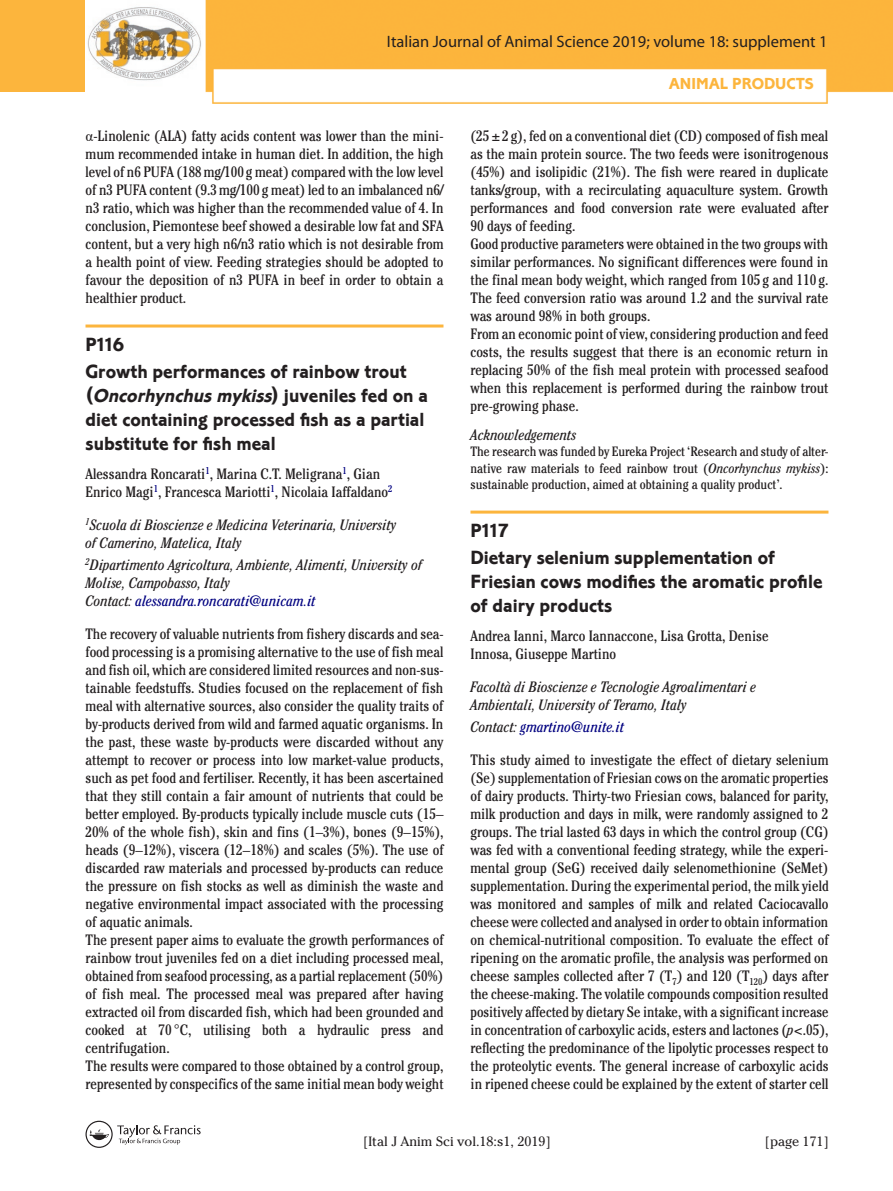
<style>
.page{position:relative;width:893px;height:1191px;background:#fff}
.page>*{position:absolute;margin:0;border:0;box-sizing:border-box;transform-origin:0 0}
.t1{font:19.65px/24px "Corinthian Bold Plain";color:#231f20}
.t2{font:16.5px "Myriad Pro";color:#231f20}
.t3{font:16.5px "Corinthian Bold Plain";color:#fcb53d}
.t4{font:condensed 15px/18px "Cheltenham Std";color:#231f20}
.t5{font:italic condensed 15px/18px "Cheltenham Std";color:#231f20}
.t6{font:italic condensed 15px "Cheltenham Std";color:#000080}
.t7{font:condensed 13.5px/16.5px "Cheltenham Std";color:#231f20;text-align:justify}
.t8{font:13.5px "Cheltenham Std";color:#231f20}
.s1{font-family:"Times New Roman";font-stretch:normal}
.s2{font-style:italic}
.s3{color:#000080}
.s4{color:#231f20}
</style>
<div class="page">
<div style="left:0;top:0;width:84px;height:92px;background:#fcb53d"></div>
<img style="left:206px;top:0;width:687px;height:104px">
<svg style="left:86px;top:1120px;width:115px;height:27px"></svg>
<img style="left:87px;top:7px;width:114px;height:74px">
<hr style="left:86px;top:324px;width:357px;height:3px;background:#fcb53d">
<hr style="left:470px;top:510px;width:358px;height:3px;background:#fcb53d">
<p class="t2" style="left:387px;top:31px;width:442px">Italian Journal of Animal Science 2019; volume 18: supplement 1</p>
<p class="t3" style="left:669px;top:74px;width:147px">ANIMAL PRODUCTS</p>
<p class="t4" style="left:86px;top:127px;width:360px;text-align:justify"><span class="s1">α</span>-Linolenic (ALA) fatty acids content was lower than the mini&shy;mum recommended intake in human diet. In addition, the high level of n6 PUFA (188mg/100 g meat) compared with the low level of n3 PUFA content (9.3mg/100 g meat) led to an imbalanced n6/ n3 ratio, which was higher than the recommended value of 4. In conclusion, Piemontese beef showed a desirable low fat and SFA content, but a very high n6/n3 ratio which is not desirable from a health point of view. Feeding strategies should be adopted to favour the deposition of n3 PUFA in beef in order to obtain a healthier product.</p>
<h1 class="t1" style="left:86px;top:331px;width:323px;line-height:27px">P116<br>Growth performances of rainbow trout</h1>
<h1 class="t1" style="left:85px;top:384px;width:344px">(<span class="s2">Oncorhynchusmykiss</span>) j u v e n i l e s f e d o n a diet containing processed fish as a partial substitute for fish meal</h1>
<p class="t4" style="left:85px;top:464px;width:309px">Alessandra Roncarati<sup>1</sup>, Marina C.T. Meligrana<sup>1</sup>, Gian<br>Enrico Magi<sup>1</sup>, Francesca Mariotti<sup>1</sup>, Nicolaia Iaffaldano<sup>2</sup></p>
<p class="t5" style="left:85px;top:515px;width:313px"><sup>1</sup>Scuola di Bioscienze e Medicina Veterinaria, University of Camerino, Matelica, Italy</p>
<p class="t5" style="left:85px;top:555px;width:338px"><sup>2</sup>Dipartimento Agricoltura, Ambiente, Alimenti, University of<br>Molise, Campobasso, Italy<br>Contact: <span class="s3">alessandra.roncarati@unicam.it</span></p>
<p class="t4" style="left:86px;top:624px;width:360px">The recovery of valuable nutrients from fishery discards and sea&shy;food processing is a promising alternative to the use of fish meal and fish oil, which are considered limited resources and non-sus&shy;tainable feedstuffs. Studies focused on the replacement of fish meal with alternative sources, also consider the quality traits of by-products derived from wild and farmed aquatic organisms. In the past, these waste by-products were discarded without any attempt to recover or process into low market-value products, such as pet food and fertiliser. Recently, it has been ascertained that they still contain a fair amount of nutrients that could be better employed. By-products typically include muscle cuts (15– 20% of the whole fish), skin and fins (1–3%), bones (9–15%), heads (9–12%), viscera (12–18%) and scales (5%). The use of discarded raw materials and processed by-products can reduce the pressure on fish stocks as well as diminish the waste and negative environmental impact associated with the processing of aquatic animals.<br>The present paper aims to evaluate the growth performances of rainbow trout juveniles fed on a diet including processed meal, obtained from seafood processing, as a partial replacement (50%) of fish meal. The processed meal was prepared after having extracted oil from discarded fish, which had been grounded and cooked at 70 °C, utilising both a hydraulic press and centrifugation.<br>The results were compared to those obtained by a control group, represented by conspecifics of the same initial mean body weight</p>
<p class="t4" style="left:470px;top:127px;width:360px">(25±2 g), fed on a conventional diet (CD) composed of fish meal as the main protein source. The two feeds were isonitrogenous (45%) and isolipidic (21%). The fish were reared in duplicate tanks/group, with a recirculating aquaculture system. Growth performances and food conversion rate were evaluated after 90 days of feeding.<br>Good productive parameters were obtained in the two groups with similar performances. No significant differences were found in the final mean body weight, which ranged from 105 g and 110 g.<br>The feed conversion ratio was around 1.2 and the survival rate was around 98% in both groups.<br>From an economic point of view, considering production and feed costs, the results suggest that there is an economic return in replacing 50% of the fish meal protein with processed seafood when this replacement is performed during the rainbow trout pre-growing phase.</p>
<p class="t5" style="left:470px;top:425px;width:107px">Acknowledgements</p>
<p class="t7" style="left:470px;top:443px;width:359px">The research was funded by Eureka Project ‘Research and study of alter&shy;native raw materials to feed rainbow trout (<span class="s2">Oncorhynchus mykiss</span>): sustainable production, aimed at obtaining a quality product’.</p>
<h1 class="t1" style="left:470px;top:517px;width:306px;line-height:27px">P117<br>Dietary selenium supplementation of</h1>
<h1 class="t1" style="left:470px;top:570px;width:353px">Friesian cows modifies the aromatic profile of dairy products</h1>
<p class="t4" style="left:470px;top:626px;width:300px">Andrea Ianni, Marco Iannaccone, Lisa Grotta, Denise<br>Innosa, Giuseppe Martino</p>
<p class="t5" style="left:470px;top:677px;width:287px">Facoltà di Bioscienze e Tecnologie Agroalimentari e<br>Ambientali, University of Teramo, Italy</p>
<p class="t6" style="left:470px;top:718px;width:155px"><span class="s4">Contact:</span> gmartino@unite.it</p>
<p class="t4" style="left:470px;top:750px;width:360px;text-align:justify">This study aimed to investigate the effect of dietary selenium (Se) supplementation of Friesian cows on the aromatic properties of dairy products. Thirty-two Friesian cows, balanced for parity, milk production and days in milk, were randomly assigned to 2 groups. The trial lasted 63 days in which the control group (CG) was fed with a conventional feeding strategy, while the experi&shy;mental group (SeG) received daily selenomethionine (SeMet) supplementation. During the experimental period, the milk yield was monitored and samples of milk and related Caciocavallo cheese were collected and analysed in order to obtain information on chemical-nutritional composition. To evaluate the effect of ripening on the aromatic profile, the analysis was performed on cheese samples collected after 7 (T<sub>7</sub>) and 120 (T<sub>120</sub>) days after the cheese-making. The volatile compounds composition resulted positively affected by dietary Se intake, with a significant increase in concentration of carboxylic acids, esters and lactones (<span class="s2">p</span>&lt;.05), reflecting the predominance of the lipolytic processes respect to the proteolytic events. The general increase of carboxylic acids in ripened cheese could be explained by the extent of starter cell</p>
<p class="t8" style="left:363px;top:1133px;width:189px">[Ital J Anim Sci vol.18:s1, 2019]</p>
<p class="t8" style="left:765px;top:1133px;width:66px">[page 171]</p>
</div>
